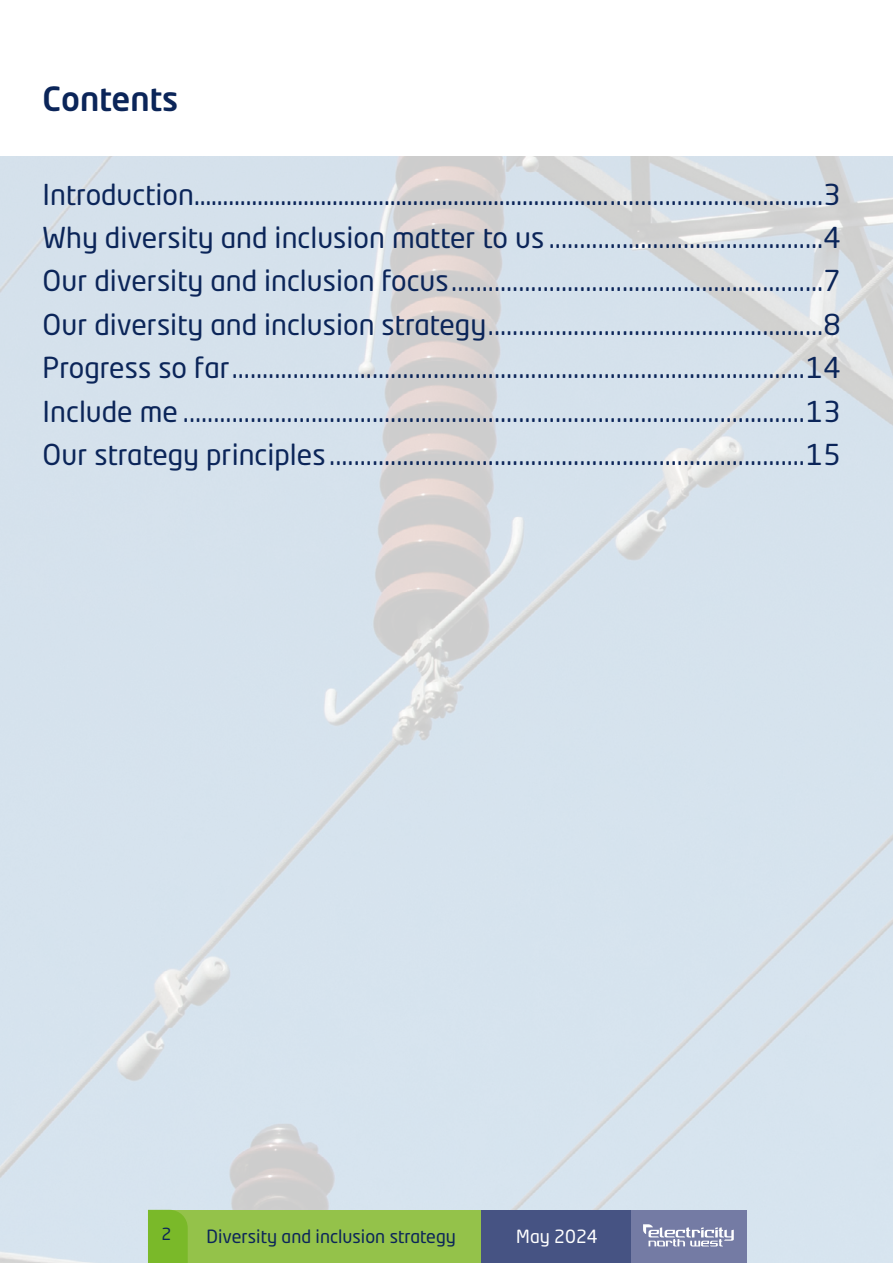
<style>
.page{position:relative;width:893px;height:1263px;background:#fff}
.page>*{position:absolute;margin:0;border:0;box-sizing:border-box;transform-origin:0 0}
._1__Header{font:500 33px "Neo Tech Std";color:#0b2559}
.Stand_out_text{font:28.5px "Neo Tech Std";color:#0b2559}
.t1{font:18px "Neo Tech Std";color:#0b2559}
.t2{font:18px "Neo Tech Std";color:#fff}
.t3{font:16.5px "Neo Tech Std";color:#0b2559}
</style>
<div class="page">
<div style="left:631px;top:1210px;width:116px;height:53px;background:#747ba4"></div>
<div style="left:480px;top:1210px;width:151px;height:53px;background:#465383"></div>
<div style="left:148px;top:1210px;width:332px;height:53px;background:#94c24a"></div>
<div style="left:148px;top:1210px;width:40px;height:53px;background:#7ab929"></div>
<svg style="left:643px;top:1224px;width:91px;height:22px"></svg>
<p class="_1__Header" style="left:43px;top:78px;width:137px">Contents</p>
<p class="Stand_out_text" style="left:43px;top:177px;width:800px">Introduction………………………………………………………………...................................3</p>
<p class="Stand_out_text" style="left:43px;top:220px;width:800px">Why diversity and inclusion matter to us .............................................4</p>
<p class="Stand_out_text" style="left:43px;top:264px;width:800px">Our diversity and inclusion focus.............................................................7</p>
<p class="Stand_out_text" style="left:43px;top:307px;width:800px">Our diversity and inclusion strategy.......................................................8</p>
<p class="Stand_out_text" style="left:43px;top:350px;width:800px">Progress so far..............................................................................................14</p>
<p class="Stand_out_text" style="left:43px;top:394px;width:800px">Include me ......................................................................................................13</p>
<p class="Stand_out_text" style="left:43px;top:437px;width:800px">Our strategy principles ..............................................................................15</p>
<p class="t3" style="left:162px;top:1224px;width:11px">2</p>
<p class="t1" style="left:207px;top:1225px;width:251px">Diversity and inclusion strategy</p>
<p class="t2" style="left:516px;top:1225px;width:83px">May 2024</p>
</div>
